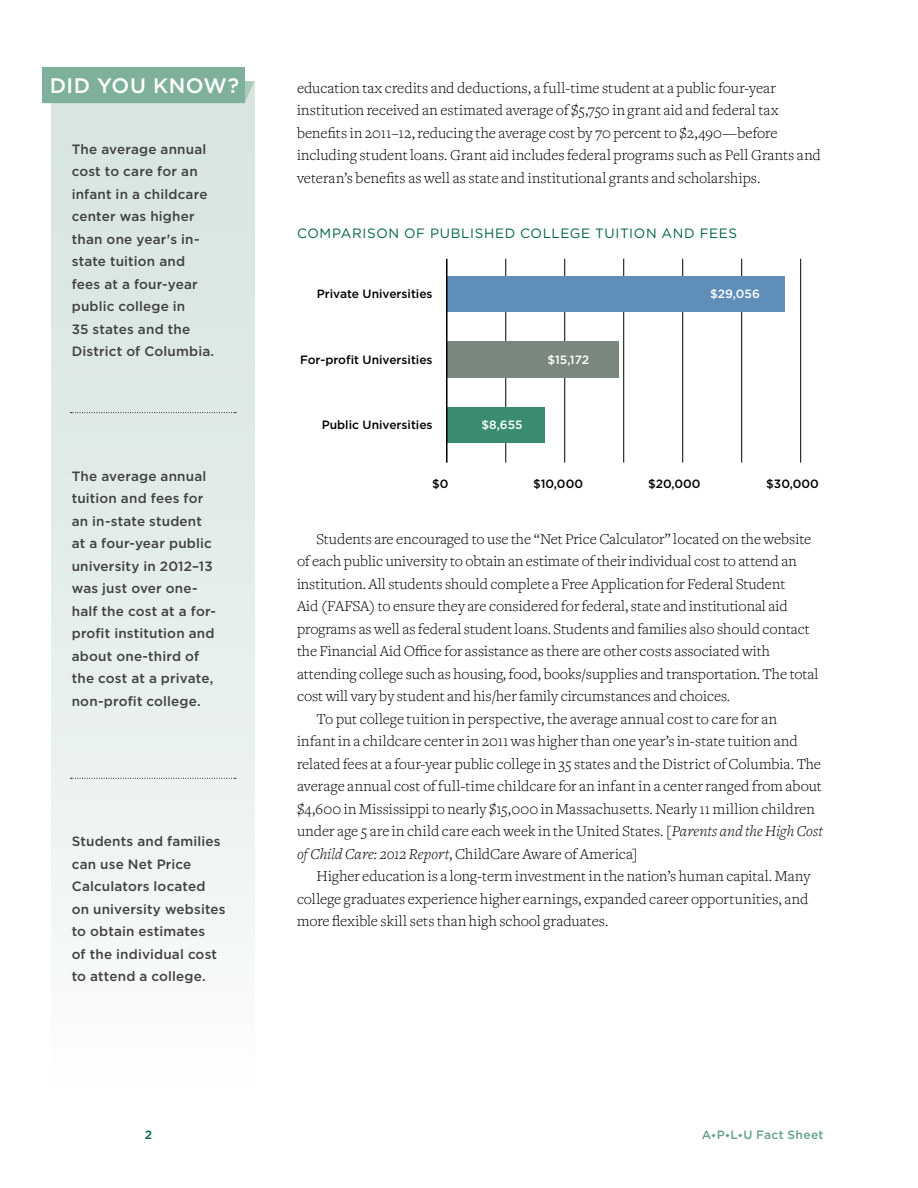
<style>
.page{position:relative;width:918px;height:1188px;background:#fff}
.page>*{position:absolute;margin:0;border:0;box-sizing:border-box;transform-origin:0 0}
.t1{font:500 21px "Gotham";color:#fff}
.t2{font:300 15.75px/22.5px "Freight Text";color:#000}
.t3{font:500 13.5px/22.5px "Gotham";letter-spacing:.01em;color:#414042}
.t4{font:13.5px "Gotham";letter-spacing:.05em;color:#00653b}
.t5{font:500 12px "Gotham";color:#000}
.t6{font:500 12px "Gotham";color:#fff}
.t7{font:500 12px "Gotham";letter-spacing:.03em;color:#64a187}
.t8{font:500 12px "Gotham";color:#00653b}
.s1{font-style:italic}
</style>
<div class="page">
<div style="left:52px;top:81px;width:202px;height:1013px;background:linear-gradient(to bottom,#d3e3db,#f9fbfa)"></div>
<svg style="left:245px;top:81px;width:9px;height:22px"></svg>
<div style="left:42px;top:68px;width:203px;height:35px;background:#7fb09b"></div>
<hr style="left:505px;top:259px;width:1px;height:204px;background:#000">
<hr style="left:564px;top:259px;width:1px;height:204px;background:#000">
<hr style="left:623px;top:259px;width:1px;height:204px;background:#000">
<hr style="left:682px;top:259px;width:1px;height:204px;background:#000">
<hr style="left:741px;top:259px;width:1px;height:204px;background:#000">
<hr style="left:800px;top:259px;width:1px;height:204px;background:#000">
<div style="left:447px;top:276px;width:337px;height:36px;background:#5f8eb9"></div>
<div style="left:447px;top:341px;width:172px;height:36px;background:#7a877f"></div>
<div style="left:447px;top:407px;width:98px;height:36px;background:#398c6d"></div>
<hr style="left:446px;top:259px;width:2px;height:204px;background:#000">
<svg style="left:71px;top:412px;width:165px;height:1px"></svg>
<svg style="left:71px;top:778px;width:165px;height:1px"></svg>
<h1 class="t1" style="left:50px;top:74px;width:191px">Did you know?</h1>
<p class="t2" style="left:297px;top:76px;width:525px">education tax credits and deductions, a full-time student at a public four-year institution received an estimated average of $5,750 in grant aid and federal tax benefits in 2011–12, reducing the average cost by 70 percent to $2,490—before including student loans. Grant aid includes federal programs such as Pell Grants and veteran’s benefits as well as state and institutional grants and scholarships.</p>
<p class="t3" style="left:72px;top:137px;width:144px">The average annual cost to care for an infant in a childcare center was higher than one year's in&shy;state tuition and fees at a four-year public college in<br>35 states and the<br>District of Columbia.</p>
<p class="t4" style="left:297px;top:226px;width:440px">COMPARISON OF PUBLISHED COLLEGE TUITION AND FEES</p>
<p class="t6" style="left:710px;top:287px;width:51px">$29,056</p>
<p class="t5" style="left:317px;top:287px;width:117px">Private Universities</p>
<p class="t6" style="left:547px;top:353px;width:43px">$15,172</p>
<p class="t5" style="left:300px;top:353px;width:134px">For-profit Universities</p>
<p class="t3" style="left:72px;top:464px;width:146px">The average annual tuition and fees for an in-state student at a four-year public university in 2012–13 was just over one&shy;half the cost at a for&shy;profit institution and about one-third of the cost at a private, non-profit college.</p>
<p class="t3" style="left:72px;top:830px;width:155px">Students and families can use N et Price<br>Calculators located on university websites to obtain estimates<br>of the individual cost to attend a college.</p>
<p class="t5" style="left:322px;top:418px;width:112px">Public Universities</p>
<p class="t6" style="left:481px;top:418px;width:43px">$8,655</p>
<p class="t5" style="left:432px;top:477px;width:18px">$0</p>
<p class="t5" style="left:533px;top:477px;width:51px">$10,000</p>
<p class="t5" style="left:648px;top:477px;width:54px">$20,000</p>
<p class="t5" style="left:766px;top:477px;width:54px">$30,000</p>
<p class="t2" style="left:316px;top:527px;width:496px">Students are encouraged to use the “Net Price Calculator” located on the website</p>
<p class="t2" style="left:297px;top:550px;width:501px">of each public university to obtain an estimate of their individual cost to attend an</p>
<p class="t2" style="left:297px;top:572px;width:490px">institution. All students should complete a Free Application for Federal Student</p>
<p class="t2" style="left:297px;top:595px;width:492px">Aid (FAFSA) to ensure they are considered for federal, state and institutional aid</p>
<p class="t2" style="left:297px;top:617px;width:514px">programs as well as federal student loans. Students and families also should contact</p>
<p class="t2" style="left:297px;top:640px;width:474px">the Financial Aid Office for assistance as there are other costs associated with</p>
<p class="t2" style="left:297px;top:662px;width:523px">attending college such as housing, food, books/supplies and transportation. The total</p>
<p class="t2" style="left:297px;top:685px;width:435px">cost will vary by student and his/her family circumstances and choices.</p>
<p class="t2" style="left:316px;top:707px;width:462px">To put college tuition in perspective, the average annual cost to care for an</p>
<p class="t2" style="left:297px;top:730px;width:502px">infant in a childcare center in 2011 was higher than one year’s in-state tuition and</p>
<p class="t2" style="left:297px;top:752px;width:526px">related fees at a four-year public college in 35 states and the District of Columbia. The</p>
<p class="t2" style="left:297px;top:775px;width:526px">average annual cost of full-time childcare for an infant in a center ranged from about</p>
<p class="t2" style="left:297px;top:798px;width:519px">$4,600 in Mississippi to nearly $15,000 in Massachusetts. Nearly 11 million children</p>
<p class="t2" style="left:297px;top:820px;width:527px">under age 5 are in child care each week in the United States. [<span class="s1">Parents and the High Cost</span></p>
<p class="t2" style="left:297px;top:843px;width:342px"><span class="s1">of Child Care: 2012 Report</span>, ChildCare Aware of America]</p>
<p class="t2" style="left:316px;top:865px;width:495px">Higher education is a long-term investment in the nation’s human capital. Many</p>
<p class="t2" style="left:297px;top:888px;width:513px">college graduates experience higher earnings, expanded career opportunities, and</p>
<p class="t2" style="left:297px;top:910px;width:313px">more flexible skill sets than high school graduates.</p>
<p class="t8" style="left:145px;top:1128px;width:9px">2</p>
<p class="t7" style="left:702px;top:1128px;width:123px">A P L U Fact Sheet</p>
</div>
